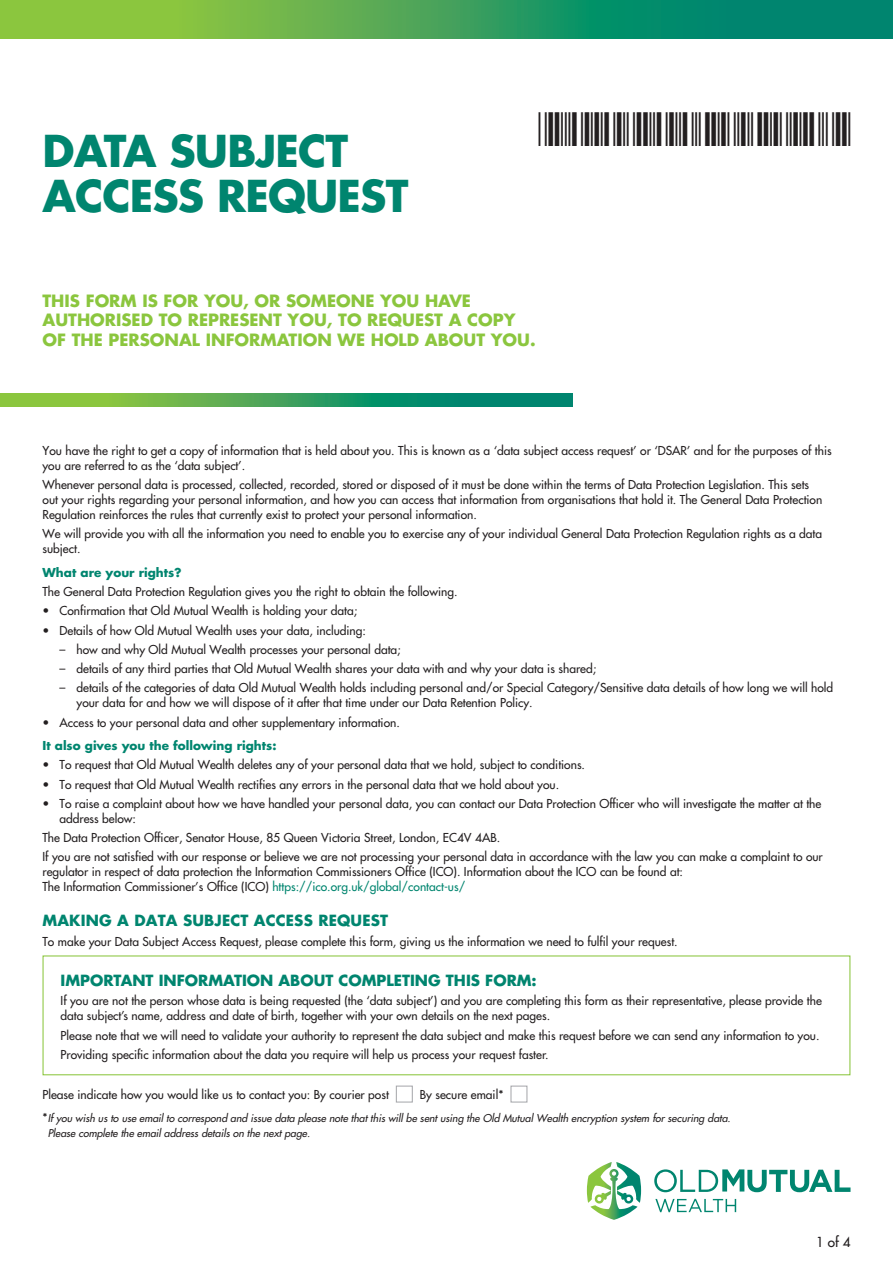
<style>
.page{position:relative;width:893px;height:1263px;background:#fff}
.page>*{position:absolute;margin:0;border:0;box-sizing:border-box;transform-origin:0 0}
.t1{font:700 42.75px "Futura";letter-spacing:-.02em;color:#00856f}
.t2{font:700 16.5px/19.5px "Futura";color:#8bc63e}
.t3{font:700 15px "Futura";color:#00856f}
.t4{font:13.5px "Futura";color:#231f20}
.t5{font:12px/15px "Futura";color:#231f20}
.t6{font:700 12px "Futura";color:#00856f}
.t7{font:italic 10.5px/15px "Futura";color:#231f20}
.s1{color:#00856f}
.s2{font-style:normal;font-size:12px}
</style>
<div class="page">
<svg style="left:0;top:0;width:893px;height:38px;background:#41a458"></svg>
<svg style="left:655px;top:1199px;width:81px;height:13px"></svg>
<svg style="left:587px;top:1162px;width:54px;height:58px"></svg>
<svg style="left:654px;top:1169px;width:196px;height:23px"></svg>
<svg style="left:0;top:393px;width:573px;height:13px;background:#40a359"></svg>
<div style="left:43px;top:955px;width:807px;height:120px;border:1px solid #8bc63e"></div>
<div style="left:396px;top:1085px;width:17px;height:17px;border:1px solid #a8a9ad"></div>
<div style="left:510px;top:1085px;width:17px;height:17px;border:1px solid #a8a9ad"></div>
<p class="t1" style="left:43px;top:122px;width:307px">DATA SUBJECT</p>
<p class="t1" style="left:43px;top:167px;width:367px">ACCESS REQUEST</p>
<p class="t2" style="left:43px;top:290px;width:495px">THIS FORM IS FOR YOU, OR SOMEONE YOU HAVE<br>AUTHORISED TO REPRESENT YOU, TO REQUEST A COPY<br>OF THE PERSONAL INFORMATION WE HOLD ABOUT YOU.</p>
<p class="t5" style="left:43px;top:443px;width:791px">You have the right to get a copy of information that is held about you. This is known as a ‘data subject access request’ or ‘DSAR’ and for the purposes of this you are referred to as the ‘data subject’.</p>
<p class="t5" style="left:43px;top:477px;width:781px">Whenever personal data is processed, collected, recorded, stored or disposed of it must be done within the terms of Data Protection Legislation. This sets out your rights regarding your personal information, and how you can access that information from organisations that hold it. The General Data Protection<br>Regulation reinforces the rules that currently exist to protect your personal information.</p>
<p class="t5" style="left:43px;top:526px;width:781px">We will provide you with all the information you need to enable you to exercise any of your individual General Data Protection Regulation rights as a data subject.</p>
<p class="t6" style="left:43px;top:564px;width:140px">What are your rights?</p>
<p class="t5" style="left:43px;top:584px;width:416px">The General Data Protection Regulation gives you the right to obtain the following.</p>
<p class="t5" style="left:43px;top:603px;width:316px">• Confirmation that Old Mutual Wealth is holding your data;</p>
<p class="t5" style="left:43px;top:623px;width:325px">• Details of how Old Mutual Wealth uses your data, including:</p>
<p class="t5" style="left:60px;top:642px;width:343px">– how and why Old Mutual Wealth processes your personal data;</p>
<p class="t5" style="left:60px;top:661px;width:538px">– details of any third parties that Old Mutual Wealth shares your data with and why your data is shared;</p>
<p class="t5" style="left:77px;top:681px;width:758px;text-indent:-17px">– details of the categories of data Old Mutual Wealth holds including personal and/or Special Category/Sensitive data details of how long we will hold your data for and how we will dispose of it after that time under our Data Retention Policy.</p>
<p class="t5" style="left:43px;top:715px;width:359px">• Access to your personal data and other supplementary information.</p>
<p class="t6" style="left:43px;top:738px;width:235px">It also gives you the following rights:</p>
<p class="t5" style="left:43px;top:758px;width:544px">• To request that Old Mutual Wealth deletes any of your personal data that we hold, subject to conditions.</p>
<p class="t5" style="left:43px;top:777px;width:518px">• To request that Old Mutual Wealth rectifies any errors in the personal data that we hold about you.</p>
<p class="t5" style="left:60px;top:796px;width:763px;text-indent:-17px">• To raise a complaint about how we have handled your personal data, you can contact our Data Protection Officer who will investigate the matter at the address below:</p>
<p class="t5" style="left:43px;top:830px;width:459px">The Data Protection Officer, Senator House, 85 Queen Victoria Street, London, EC4V 4AB.</p>
<p class="t5" style="left:43px;top:850px;width:782px">If you are not satisfied with our response or believe we are not processing your personal data in accordance with the law you can make a complaint to our regulator in respect of data protection the Information Commissioners Office (ICO). Information about the ICO can be found at:<br>The Information Commissioner’s Office (ICO) <span class="s1">https://ico.org.uk/global/contact-us/</span></p>
<p class="t3" style="left:43px;top:911px;width:347px">MAKING A DATA SUBJECT ACCESS REQUEST</p>
<p class="t5" style="left:43px;top:934px;width:637px">To make your Data Subject Access Request, please complete this form, giving us the information we need to fulfil your request.</p>
<p class="t3" style="left:61px;top:970px;width:478px">IMPORTANT INFORMATION ABOUT COMPLETING THIS FORM:</p>
<p class="t5" style="left:61px;top:993px;width:763px">If you are not the person whose data is being requested (the ‘data subject’) and you are completing this form as their representative, please provide the data subject’s name, address and date of birth, together with your own details on the next pages.</p>
<p class="t5" style="left:61px;top:1028px;width:760px">Please note that we will need to validate your authority to represent the data subject and make this request before we can send any information to you.</p>
<p class="t5" style="left:61px;top:1047px;width:489px">Providing specific information about the data you require will help us process your request faster.</p>
<p class="t5" style="left:43px;top:1087px;width:348px">Please indicate how you would like us to contact you: By courier post</p>
<p class="t5" style="left:420px;top:1087px;width:85px">By secure email*</p>
<p class="t7" style="left:48px;top:1111px;width:687px;text-indent:-5px"><span class="s2">*</span> If you wish us to use email to correspond and issue data please note that this will be sent using the Old Mutual Wealth encryption system for securing data.<br>Please complete the email address details on the next page.</p>
<p class="t4" style="left:816px;top:1233px;width:36px">1 of 4</p>
</div>
